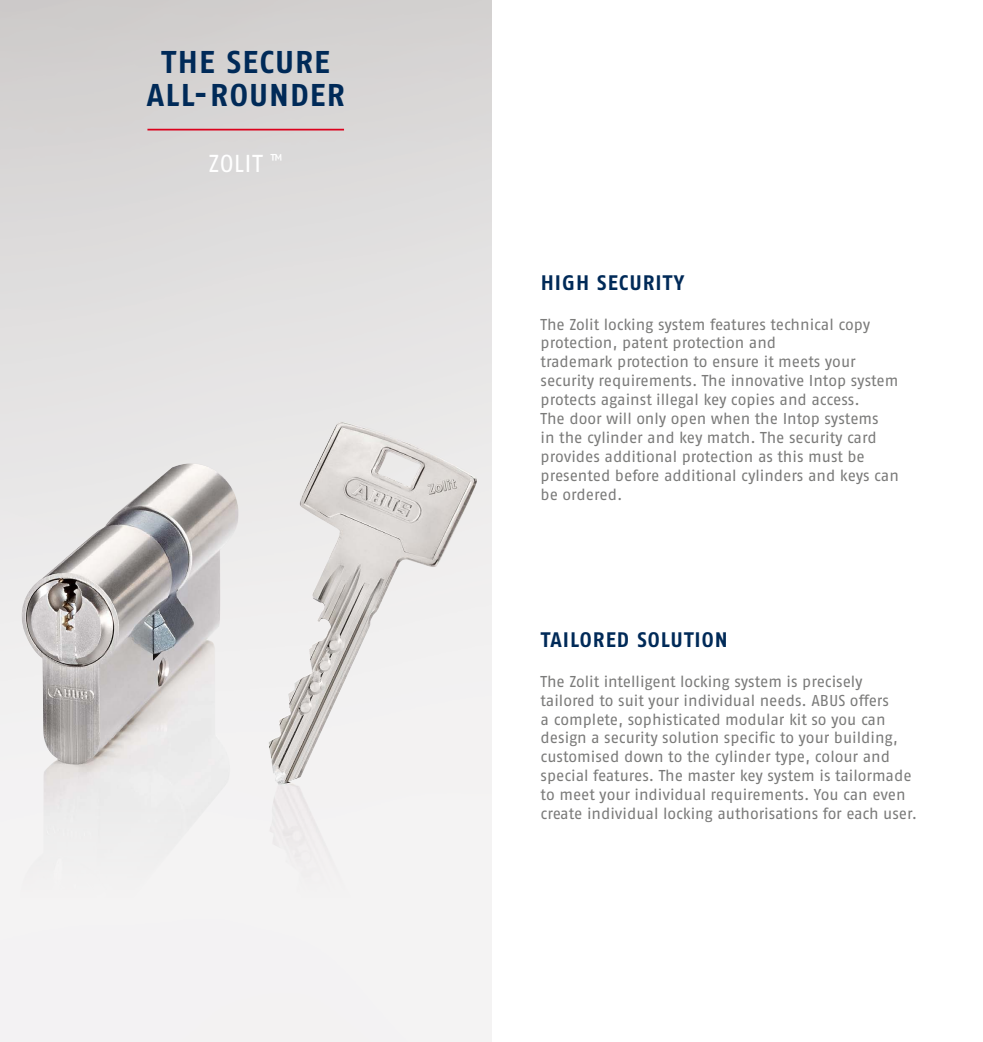
<style>
.page{position:relative;width:983px;height:1042px;background:#fff}
.page>*{position:absolute;margin:0;border:0;box-sizing:border-box;transform-origin:0 0}
.t1{font:700 31.5px/33.2px "ABUS Fago Pro";letter-spacing:.035em;color:#002a58;text-align:center}
.t2{font:24.5px "ABUS Fago Pro";letter-spacing:.015em;color:#fff}
.t3{font:700 21px "ABUS Fago Pro";letter-spacing:.05em;color:#002a58}
.t4{font:15.75px/18.9px "ABUS Fago Pro";color:#7b7b7a}
</style>
<div class="page">
<img style="left:0;top:0;width:491px;height:1042px">
<hr style="left:147px;top:129px;width:197px;height:1px;background:#db021d">
<img style="left:268px;top:422px;width:176px;height:477px">
<h1 class="t1" style="left:147px;top:45px;width:199px">THE SECURE<br>ALL-ROUNDER</h1>
<h2 class="t2" style="left:208px;top:148px;width:76px">ZOLIT <sup>™</sup></h2>
<h3 class="t3" style="left:540px;top:270px;width:145px">HIGH SECURITY</h3>
<p class="t4" style="left:540px;top:314px;width:359px">The Zolit locking system features technical copy protection, patent protection and<br>trademark protection to ensure it meets your security requirements. The innovative Intop system protects against illegal key copies and access.<br>The door will only open when the Intop systems<br>in the cylinder and key match. The security card provides additional protection as this must be presented before additional cylinders and keys can be ordered.</p>
<h3 class="t3" style="left:540px;top:627px;width:188px">TAILORED SOLUTION</h3>
<p class="t4" style="left:540px;top:672px;width:378px">The Zolit intelligent locking system is precisely tailored to suit your individual needs. ABUS offers<br>a complete, sophisticated modular kit so you can design a security solution specific to your building, customised down to the cylinder type, colour and special features. The master key system is tailormade to meet your individual requirements. You can even create individual locking authorisations for each user.</p>
</div>
